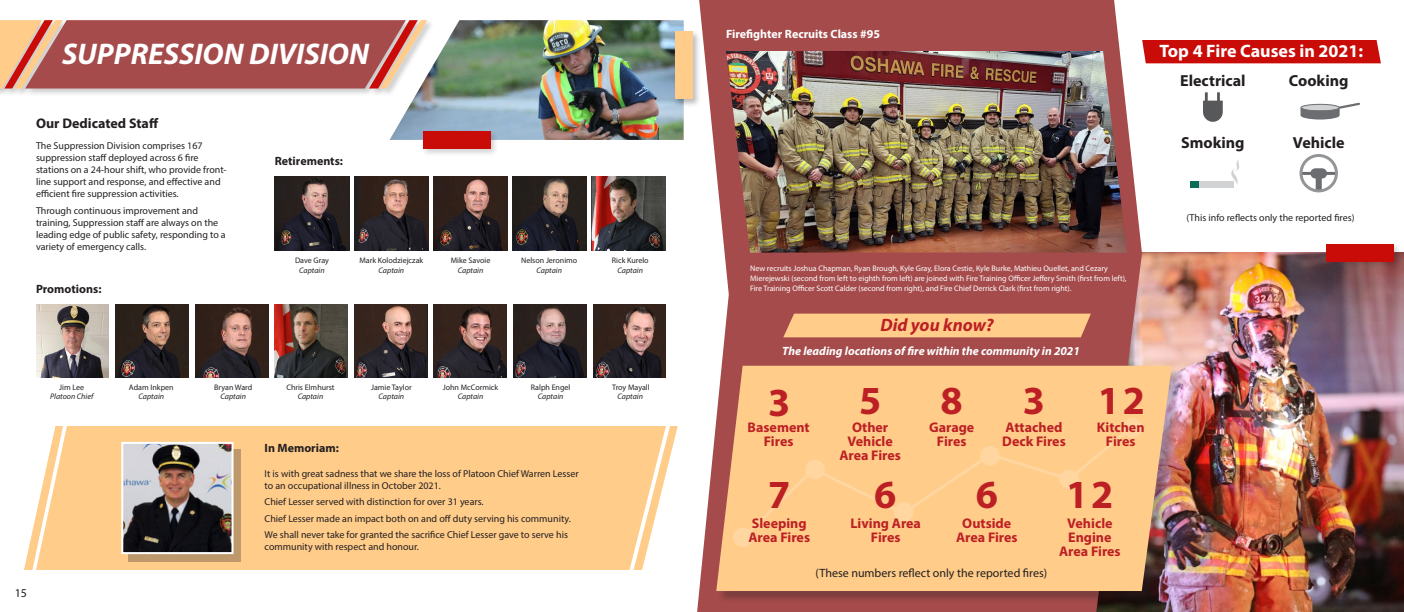
<style>
.page{position:relative;width:1404px;height:612px;background:#fff}
.page>*{position:absolute;margin:0;border:0;box-sizing:border-box;transform-origin:0 0}
.t1{font:700 40px "Myriad Pro";color:#bc2024}
.t2{font:italic 700 30px "Myriad Pro";color:#fff}
.t3{font:700 18px "Myriad Pro";color:#fff}
.t4{font:italic 700 18px "Myriad Pro";color:#bc2024}
.t5{font:700 16px "Myriad Pro";color:#231f20}
.t6{font:700 14px/14px "Myriad Pro";color:#bc2024;text-align:center}
.t7{font:700 14px "Myriad Pro";color:#231f20}
.t8{font:italic 700 12px "Myriad Pro";color:#fff}
.t9{font:12px "Myriad Pro";color:#231f20}
.t10{font:700 12px "Myriad Pro";color:#231f20}
.t11{font:700 12px "Myriad Pro";color:#fff}
.t12{font:10px/12px "Myriad Pro";color:#231f20}
.t13{font:8px/9.6px "Myriad Pro";color:#fff}
.t14{font:8px/9.6px "Myriad Pro";color:#231f20;text-align:center}
.t15{font:italic 8px/9.6px "Myriad Pro";color:#231f20;text-align:center}
.s1{font-style:italic}
.s2{font-style:normal}
</style>
<div class="page">
<svg style="left:697px;top:0;width:417px;height:612px;fill:#a54b4b"></svg>
<svg style="left:1114px;top:0;width:267px;height:252px"></svg>
<div style="left:1142px;top:40px;width:239px;height:23px;background:#c90c08"></div>
<div style="left:0;top:18px;width:435px;height:79px;background:#231f20;opacity:.24"></div>
<svg style="left:0;top:20px;width:390px;height:69px"></svg>
<img style="left:275px;top:176px;width:74px;height:75px">
<img style="left:354px;top:176px;width:74px;height:75px">
<img style="left:433px;top:176px;width:75px;height:75px">
<img style="left:513px;top:177px;width:74px;height:74px">
<img style="left:592px;top:176px;width:74px;height:75px">
<img style="left:36px;top:305px;width:73px;height:73px">
<img style="left:116px;top:305px;width:73px;height:73px">
<img style="left:195px;top:305px;width:73px;height:73px">
<img style="left:275px;top:305px;width:73px;height:73px">
<img style="left:354px;top:305px;width:73px;height:73px">
<img style="left:434px;top:305px;width:73px;height:73px">
<img style="left:513px;top:305px;width:73px;height:73px">
<img style="left:593px;top:305px;width:73px;height:73px">
<div style="left:63px;top:426px;width:571px;height:144px;background:#ffcc8a"></div>
<svg style="left:634px;top:426px;width:44px;height:144px"></svg>
<svg style="left:24px;top:426px;width:39px;height:144px"></svg>
<div style="left:128px;top:449px;width:113px;height:112px;background:#231f20;opacity:.3"></div>
<img style="left:124px;top:445px;width:107px;height:106px">
<div style="left:121px;top:442px;width:113px;height:112px;border:2px solid #fff"></div>
<img style="left:726px;top:51px;width:401px;height:202px">
<img style="left:390px;top:20px;width:294px;height:120px">
<div style="left:421px;top:129px;width:78px;height:28px;background:#231f20;opacity:.2"></div>
<div style="left:423px;top:131px;width:67px;height:18px;background:#c90c08"></div>
<div style="left:673px;top:30px;width:28px;height:77px;background:#231f20;opacity:.3"></div>
<div style="left:675px;top:32px;width:18px;height:67px;background:#ffcc8a"></div>
<svg style="left:1203px;top:92px;width:20px;height:30px"></svg>
<svg style="left:1301px;top:103px;width:59px;height:17px"></svg>
<div style="left:1199px;top:182px;width:35px;height:6px;background:#d1d2d4"></div>
<div style="left:1190px;top:182px;width:9px;height:6px;background:#0c6c58"></div>
<svg style="left:1229px;top:159px;width:11px;height:27px"></svg>
<svg style="left:1302px;top:168px;width:34px;height:23px"></svg>
<div style="left:1300px;top:154px;width:38px;height:38px;border:3px solid #939598;border-radius:50%"></div>
<div style="left:1301px;top:104px;width:39px;height:7px;border:1px solid #6c6d70;border-radius:50%"></div>
<img style="left:1096px;top:252px;width:308px;height:360px">
<div style="left:1324px;top:242px;width:78px;height:28px;background:#231f20;opacity:.2"></div>
<div style="left:1326px;top:244px;width:68px;height:17px;background:#c90c08"></div>
<div style="left:718px;top:367px;width:466px;height:236px;background:#231f20;opacity:.3"></div>
<svg style="left:716px;top:366px;width:456px;height:225px;fill:#ffcc8a"></svg>
<div style="left:783px;top:314px;width:308px;height:23px;background:#ffcc8a"></div>
<div style="left:737px;top:419px;width:404px;height:124px;background:#ffcc8a"></div>
<div style="left:805px;top:460px;width:20px;height:19px;background:#ffd6a0;border-radius:50%"></div>
<div style="left:733px;top:527px;width:20px;height:20px;background:#ffd6a0;border-radius:50%"></div>
<div style="left:894px;top:502px;width:20px;height:20px;background:#ffd6a0;border-radius:50%"></div>
<div style="left:980px;top:446px;width:20px;height:20px;background:#ffd6a0;border-radius:50%"></div>
<div style="left:1059px;top:469px;width:20px;height:20px;background:#ffd6a0;border-radius:50%"></div>
<div style="left:1122px;top:418px;width:20px;height:20px;background:#ffd6a0;border-radius:50%"></div>
<h1 class="t2" style="left:62px;top:34px;width:309px">SUPPRESSION DIVISION</h1>
<h2 class="t7" style="left:36px;top:114px;width:124px">Our Dedicated Staff</h2>
<p class="t12" style="left:36px;top:140px;width:192px">The Suppression Division comprises 167 suppression staff deployed across 6 fire stations on a 24-hour shift, who provide front&shy;line support and response, and effective and efficient fire suppression activities.</p>
<p class="t12" style="left:36px;top:204px;width:191px">Through continuous improvement and training, Suppression staff are always on the leading edge of public safety, responding to a variety of emergency calls.</p>
<h3 class="t10" style="left:36px;top:281px;width:67px">Promotions:</h3>
<h3 class="t10" style="left:275px;top:153px;width:70px">Retirements:</h3>
<p class="t14" style="left:295px;top:256px;width:35px">Dave Gray<br><span class="s1">Captain</span></p>
<p class="t14" style="left:359px;top:256px;width:65px">Mark Kolodziejczak<br><span class="s1">Captain</span></p>
<p class="t14" style="left:451px;top:256px;width:41px">Mike Savoie<br><span class="s1">Captain</span></p>
<p class="t14" style="left:521px;top:256px;width:58px">Nelson Jeronimo<br><span class="s1">Captain</span></p>
<p class="t14" style="left:612px;top:256px;width:38px">Rick Kurelo<br><span class="s1">Captain</span></p>
<p class="t9" style="left:15px;top:585px;width:14px">15</p>
<p class="t15" style="left:50px;top:382px;width:45px"><span class="s2">Jim Lee<br></span>Platoon Chief</p>
<p class="t14" style="left:129px;top:382px;width:46px">Adam Inkpen<br><span class="s1">Captain</span></p>
<p class="t14" style="left:214px;top:382px;width:39px">Bryan Ward<br><span class="s1">Captain</span></p>
<p class="t14" style="left:286px;top:382px;width:50px">Chris Elmhurst<br><span class="s1">Captain</span></p>
<p class="t14" style="left:371px;top:382px;width:42px">Jamie Taylor<br><span class="s1">Captain</span></p>
<p class="t14" style="left:443px;top:382px;width:57px">John McCormick<br><span class="s1">Captain</span></p>
<p class="t14" style="left:531px;top:382px;width:41px">Ralph Engel<br><span class="s1">Captain</span></p>
<p class="t14" style="left:612px;top:382px;width:39px">Troy Mayall<br><span class="s1">Captain</span></p>
<h2 class="t10" style="left:265px;top:440px;width:76px">In Memoriam:</h2>
<p class="t12" style="left:265px;top:467px;width:316px">It is with great sadness that we share the loss of Platoon Chief Warren Lesser to an occupational illness in October 2021.</p>
<p class="t12" style="left:265px;top:493px;width:308px;line-height:16.5px">Chief Lesser served with distinction for over 31 years.<br>Chief Lesser made an impact both on and off duty serving his community.<br>We shall never take for granted the sacrifice Chief Lesser gave to serve his</p>
<p class="t12" style="left:265px;top:541px;width:156px">community with respect and honour.</p>
<h2 class="t11" style="left:726px;top:26px;width:156px">Firefighter Recruits Class #95</h2>
<h1 class="t3" style="left:1159px;top:39px;width:205px">Top 4 Fire Causes in 2021:</h1>
<p class="t5" style="left:1180px;top:70px;width:67px">Electrical</p>
<p class="t5" style="left:1289px;top:70px;width:61px">Cooking</p>
<p class="t5" style="left:1181px;top:133px;width:65px">Smoking</p>
<p class="t5" style="left:1293px;top:133px;width:53px">Vehicle</p>
<p class="t13" style="left:750px;top:264px;width:378px">New recruits Joshua Chapman, Ryan Brough, Kyle Gray, Elora Cestie, Kyle Burke, Mathieu Ouellet, and Cezary<br>Mierejewski (second from left to eighth from left) are joined with Fire Training Officer Jeffery Smith (first from left),<br>Fire Training Officer Scott Calder (second from right), and Fire Chief Derrick Clark (first from right).</p>
<h1 class="t4" style="left:880px;top:313px;width:115px">Did you know?</h1>
<h2 class="t8" style="left:782px;top:343px;width:299px">The leading locations of fire within the community in 2021</h2>
<p class="t1" style="left:768px;top:377px;width:24px">3</p>
<p class="t6" style="left:764px;top:433px;width:31px">Fires</p>
<p class="t6" style="left:748px;top:419px;width:64px">Basement</p>
<p class="t1" style="left:859px;top:374px;width:24px">5</p>
<p class="t6" style="left:839px;top:433px;width:63px">Vehicle<br>Area Fires</p>
<p class="t6" style="left:852px;top:419px;width:38px">Other</p>
<p class="t1" style="left:941px;top:374px;width:24px">8</p>
<p class="t6" style="left:937px;top:433px;width:31px">Fires</p>
<p class="t6" style="left:929px;top:419px;width:47px">Garage</p>
<p class="t1" style="left:1023px;top:374px;width:24px">3</p>
<p class="t6" style="left:1002px;top:433px;width:65px">Deck Fires</p>
<p class="t6" style="left:1006px;top:419px;width:58px">Attached</p>
<p class="t1" style="left:1098px;top:374px;width:49px">12</p>
<p class="t6" style="left:1106px;top:433px;width:31px">Fires</p>
<p class="t6" style="left:1097px;top:419px;width:49px">Kitchen</p>
<p class="t1" style="left:768px;top:469px;width:24px">7</p>
<p class="t6" style="left:749px;top:516px;width:63px;text-align:left">Sleeping<br>Area Fires</p>
<p class="t1" style="left:874px;top:469px;width:24px">6</p>
<p class="t6" style="left:850px;top:516px;width:72px">Living Area<br>Fires</p>
<p class="t1" style="left:976px;top:469px;width:24px">6</p>
<p class="t6" style="left:956px;top:516px;width:63px">Outside<br>Area Fires</p>
<p class="t9" style="left:816px;top:566px;width:233px">(These numbers reflect only the reported fires)</p>
<p class="t1" style="left:1066px;top:469px;width:49px">12</p>
<p class="t6" style="left:1059px;top:516px;width:63px">Vehicle<br>Engine<br>Area Fires</p>
<p class="t12" style="left:1186px;top:211px;width:170px">(This info reflects only the reported fires)</p>
</div>
